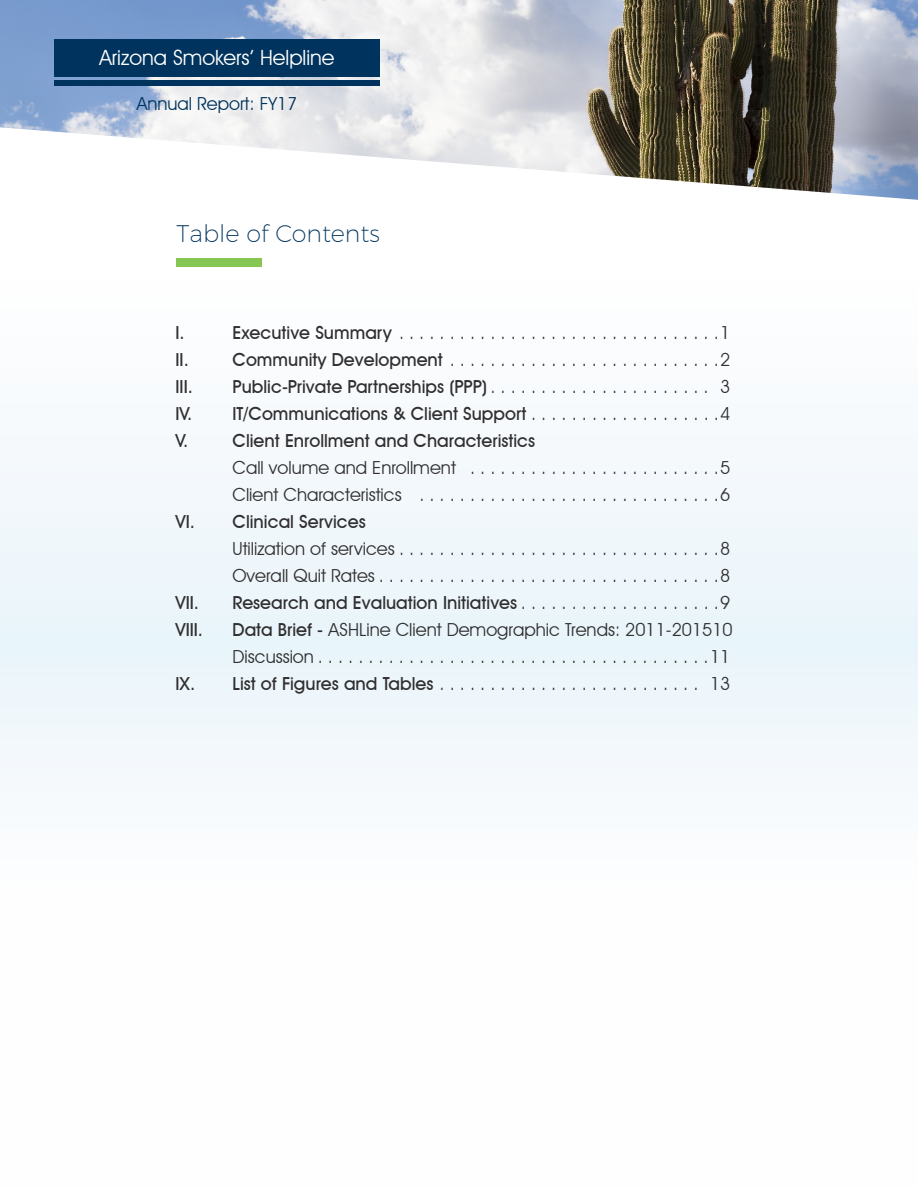
<style>
.page{position:relative;width:918px;height:1188px;background:#fff}
.page>*{position:absolute;margin:0;border:0;box-sizing:border-box;transform-origin:0 0}
.t1{font:200 24px "Montserrat";color:#00345e}
.t2{font:21px "Avant Garde IT Cby BT";color:#fff}
.t3{font:18px/27px "Avant Garde IT Cby BT";color:#312f30}
.t4{font:500 18px/27px "Avant Garde IT Cby BT";color:#312f30;text-align:justify}
.t5{font:18px "Avant Garde IT Cby BT";color:#00345e}
.s1{font-weight:500}
.s2{font-weight:400}
</style>
<div class="page">
<svg style="left:0;top:258px;width:918px;height:515px"></svg>
<img style="left:0;top:0;width:918px;height:200px">
<div style="left:54px;top:39px;width:326px;height:38px;background:#00345e"></div>
<div style="left:54px;top:80px;width:326px;height:5px;background:#00345e"></div>
<p class="t2" style="left:99px;top:45px;width:237px">Arizona Smokers’ Helpline</p>
<p class="t5" style="left:137px;top:92px;width:162px">Annual Report: FY17</p>
<h1 class="t1" style="left:177px;top:219px;width:205px">Table of Contents</h1>
<p class="t4" style="left:176px;top:319px;width:11px">I.</p>
<p class="t3" style="left:232px;top:319px;width:500px"><span class="s1">Executive Summary</span> ................................1</p>
<p class="t4" style="left:176px;top:346px;width:15px">II.</p>
<p class="t3" style="left:232px;top:346px;width:500px"><span class="s1">Community Development</span>...........................2</p>
<p class="t4" style="left:176px;top:373px;width:19px">III.</p>
<p class="t4" style="left:176px;top:373px;width:557px;text-indent:57px">Public-Private Partnerships (PPP) <span class="s2">. . . . . . . . . . . . . . . . . . . . . . 3<br></span>IV. IT/Communications &amp; Client Support <span class="s2">. . . . . . . . . . . . . . . . . . .4<br></span>V.</p>
<p class="t4" style="left:232px;top:427px;width:304px">Client Enrollment and Characteristics</p>
<p class="t3" style="left:232px;top:454px;width:500px">Call volume and Enrollment .........................5<br>Client Characteristics ..............................6</p>
<p class="t4" style="left:176px;top:508px;width:192px">VI. Clinical Services</p>
<p class="t3" style="left:232px;top:535px;width:500px">Utilization of services................................8<br>Overall Quit Rates..................................8</p>
<p class="t4" style="left:176px;top:589px;width:25px">VII.</p>
<p class="t4" style="left:232px;top:589px;width:500px">Research and Evaluation Initiatives <span class="s2">. . . . . . . . . . . . . . . . . . . .9</span></p>
<p class="t4" style="left:176px;top:616px;width:29px">VIII.</p>
<p class="t3" style="left:176px;top:616px;width:559px;text-align:right"><span class="s1">Data Brief -</span> ASHLine Client Demographic Trends: 2011-201510<br>Discussion.......................................11<br><span class="s1">IX. List of Figures and Tables</span>.......................... 13</p>
</div>
